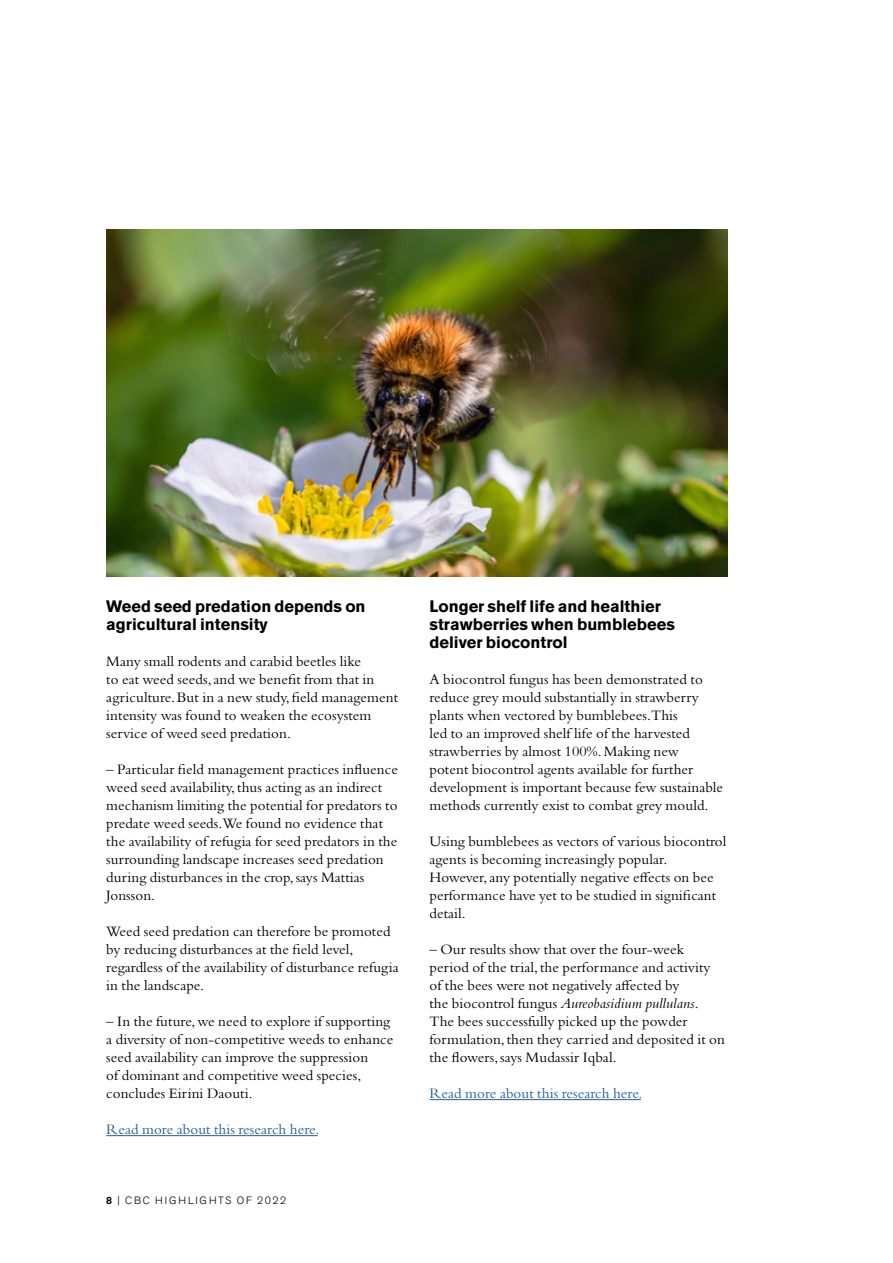
<style>
.page{position:relative;width:893px;height:1263px;background:#fff}
.page>*{position:absolute;margin:0;border:0;box-sizing:border-box;transform-origin:0 0}
.Mellanrubrik_bold_H3{font:700 16.5px/18px "Akzidenz Grotesk Std";color:#000}
.Brödtext_P{font:15px/18px "Bembo Std";letter-spacing:.005em;color:#000}
.Brödtext_P-2{font:15px "Bembo Std";letter-spacing:.005em;color:#215e9e}
.t1{font:300 10.5px "Akzidenz Grotesk Std";letter-spacing:.17em;color:#000}
.s1{font-weight:500}
.s2{font-style:italic}
</style>
<div class="page">
<hr style="left:106px;top:1135px;width:212px;height:1px;background:#215e9e">
<hr style="left:429px;top:1099px;width:212px;height:1px;background:#215e9e">
<img style="left:106px;top:230px;width:621px;height:346px">
<h3 class="Mellanrubrik_bold_H3" style="left:106px;top:597px;width:261px">Weed seed predation depends on agricultural intensity</h3>
<p class="Brödtext_P" style="left:106px;top:652px;width:293px">Many small rodents and carabid beetles like<br>to eat weed seeds, and we benefit from that in agriculture. But in a new study, field management intensity was found to weaken the ecosystem service of weed seed predation.</p>
<p class="Brödtext_P" style="left:106px;top:760px;width:293px">– Particular field management practices influence weed seed availability, thus acting as an indirect mechanism limiting the potential for predators to predate weed seeds.We found no evidence that the availability of refugia for seed predators in the surrounding landscape increases seed predation during disturbances in the crop, says Mattias Jonsson.</p>
<p class="Brödtext_P" style="left:106px;top:922px;width:294px">Weed seed predation can therefore be promoted by reducing disturbances at the field level, regardless of the availability of disturbance refugia in the landscape.</p>
<p class="Brödtext_P" style="left:106px;top:1012px;width:288px">– In the future, we need to explore if supporting a diversity of non-competitive weeds to enhance seed availability can improve the suppression<br>of dominant and competitive weed species, concludes Eirini Daouti.</p>
<p class="Brödtext_P-2" style="left:106px;top:1121px;width:214px">Read more about this research here.</p>
<p class="t1" style="left:106px;top:1194px;width:182px"><span class="s1">8</span> | CBC HIGHLIGHTS OF 2022</p>
<h3 class="Mellanrubrik_bold_H3" style="left:429px;top:597px;width:247px">Longer shelf life and healthier strawberries when bumblebees deliver biocontrol</h3>
<p class="Brödtext_P" style="left:429px;top:670px;width:295px">A biocontrol fungus has been demonstrated to reduce grey mould substantially in strawberry plants when vectored by bumblebees.This<br>led to an improved shelf life of the harvested strawberries by almost 100%. Making new<br>potent biocontrol agents available for further development is important because few sustainable methods currently exist to combat grey mould.</p>
<p class="Brödtext_P" style="left:429px;top:832px;width:298px">Using bumblebees as vectors of various biocontrol agents is becoming increasingly popular.<br>However, any potentially negative effects on bee performance have yet to be studied in significant detail.</p>
<p class="Brödtext_P" style="left:429px;top:940px;width:297px">– Our results show that over the four-week period of the trial, the performance and activity of the bees were not negatively affected by<br>the biocontrol fungus <span class="s2">Aureobasidium pullulans</span>.<br>The bees successfully picked up the powder formulation, then they carried and deposited it on the flowers, says Mudassir Iqbal.</p>
<p class="Brödtext_P-2" style="left:429px;top:1085px;width:214px">Read more about this research here.</p>
</div>
